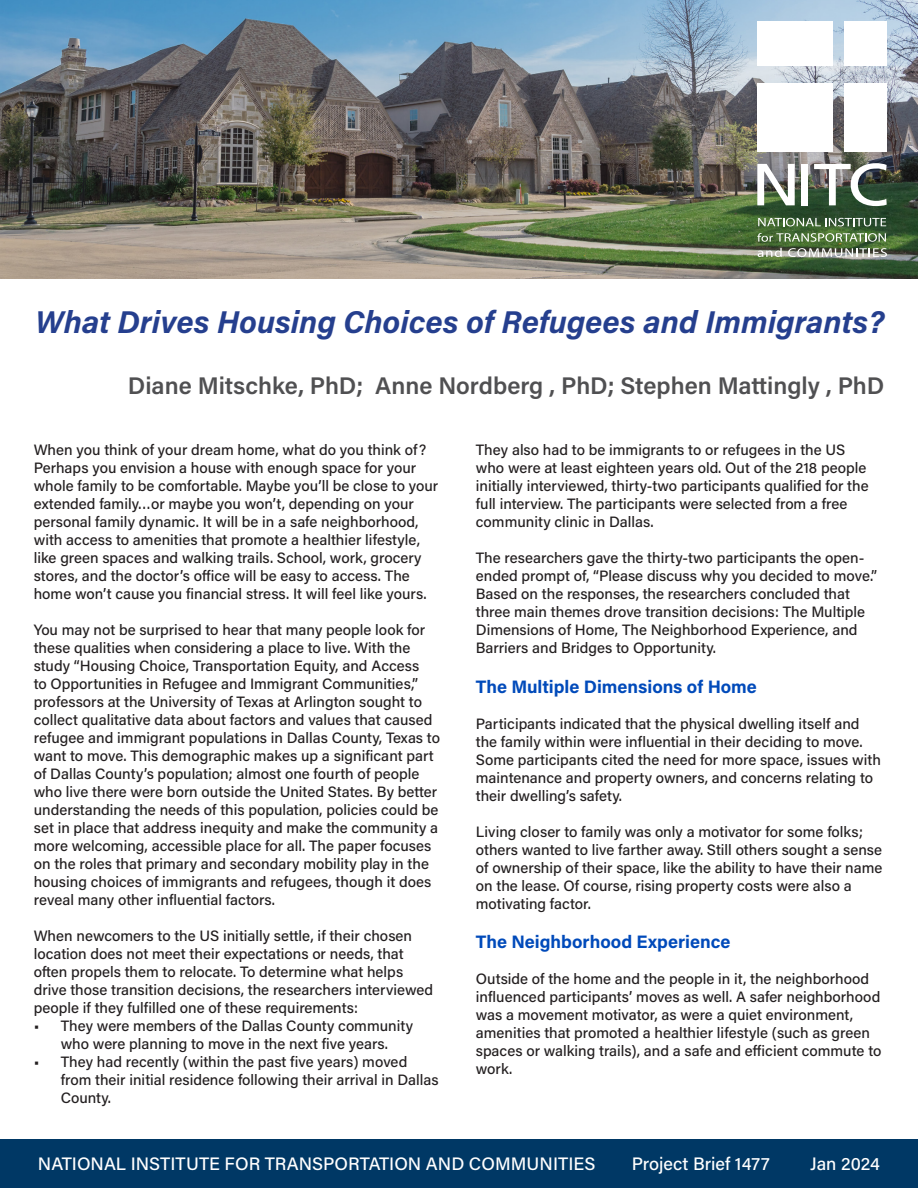
<style>
.page{position:relative;width:918px;height:1188px;background:#fff}
.page>*{position:absolute;margin:0;border:0;box-sizing:border-box;transform-origin:0 0}
.t1{font:italic 700 31.5px "Acumin Pro";color:#253f8e}
.t2{font:600 24px "Acumin Pro";color:#505052}
.t3{font:500 18px "Acumin Pro";color:#fff}
.t4{font:700 18px "Acumin Pro";color:#004aba}
.t5{font:500 15px/18px "Acumin Pro";color:#231f20}
</style>
<div class="page">
<div style="left:0;top:1140px;width:918px;height:48px;background:#003865"></div>
<img style="left:0;top:0;width:918px;height:279px">
<svg style="left:757px;top:164px;width:38px;height:41px"></svg>
<div style="left:801px;top:164px;width:7px;height:41px;background:#fff"></div>
<svg style="left:814px;top:163px;width:73px;height:43px"></svg>
<div style="left:757px;top:83px;width:76px;height:68px;background:#fff"></div>
<div style="left:757px;top:22px;width:76px;height:44px;background:#fff"></div>
<div style="left:844px;top:83px;width:43px;height:68px;background:#fff"></div>
<div style="left:844px;top:22px;width:43px;height:44px;background:#fff"></div>
<svg style="left:758px;top:218px;width:128px;height:8px"></svg>
<svg style="left:757px;top:233px;width:129px;height:9px"></svg>
<svg style="left:758px;top:248px;width:24px;height:9px"></svg>
<svg style="left:788px;top:248px;width:99px;height:9px"></svg>
<p class="t1" style="left:36px;top:300px;width:850px">What Drives Housing Choices of Refugees and Immigrants?</p>
<p class="t2" style="left:128px;top:369px;width:758px">Diane Mitschke, PhD; Anne Nordberg , PhD; Stephen Mattingly , PhD</p>
<p class="t5" style="left:34px;top:440px;width:406px">When you think of your dream home, what do you think of?<br>Perhaps you envision a house with enough space for your whole family to be comfortable. Maybe you’ll be close to your extended family…or maybe you won’t, depending on your personal family dynamic. It will be in a safe neighborhood, with access to amenities that promote a healthier lifestyle, like green spaces and walking trails. School, work, grocery stores, and the doctor’s office will be easy to access. The home won’t cause you financial stress. It will feel like yours.</p>
<p class="t5" style="left:34px;top:620px;width:408px">You may not be surprised to hear that many people look for these qualities when considering a place to live. With the study “Housing Choice, Transportation Equity, and Access<br>to Opportunities in Refugee and Immigrant Communities,” professors at the University of Texas at Arlington sought to collect qualitative data about factors and values that caused refugee and immigrant populations in Dallas County, Texas to want to move. This demographic makes up a significant part of Dallas County’s population; almost one fourth of people who live there were born outside the United States. By better understanding the needs of this population, policies could be set in place that address inequity and make the community a more welcoming, accessible place for all. The paper focuses on the roles that primary and secondary mobility play in the housing choices of immigrants and refugees, though it does reveal many other influential factors.</p>
<p class="t5" style="left:34px;top:926px;width:401px">When newcomers to the US initially settle, if their chosen location does not meet their expectations or needs, that often propels them to relocate. To determine what helps drive those transition decisions, the researchers interviewed people if they fulfilled one of these requirements:</p>
<p class="t5" style="left:34px;top:1016px;width:381px;text-align:center">• They were members of the Dallas County community who were planning to move in the next five years.</p>
<p class="t5" style="left:61px;top:1052px;width:379px;text-indent:-27px">• They had recently (within the past five years) moved from their initial residence following their arrival in Dallas<br>County.</p>
<p class="t5" style="left:476px;top:440px;width:394px">They also had to be immigrants to or refugees in the US who were at least eighteen years old. Out of the 218 people initially interviewed, thirty-two participants qualified for the full interview. The participants were selected from a free community clinic in Dallas.</p>
<p class="t5" style="left:476px;top:548px;width:403px">The researchers gave the thirty-two participants the open&shy;ended prompt of, “Please discuss why you decided to move.” Based on the responses, the researchers concluded that three main themes drove transition decisions: The Multiple Dimensions of Home, The Neighborhood Experience, and Barriers and Bridges to Opportunity.</p>
<p class="t4" style="left:476px;top:674px;width:283px">The Multiple Dimensions of Home</p>
<p class="t5" style="left:476px;top:714px;width:407px">Participants indicated that the physical dwelling itself and the family within were influential in their deciding to move.<br>Some participants cited the need for more space, issues with maintenance and property owners, and concerns relating to their dwelling’s safety.</p>
<p class="t5" style="left:476px;top:822px;width:408px">Living closer to family was only a motivator for some folks; others wanted to live farther away. Still others sought a sense of ownership of their space, like the ability to have their name on the lease. Of course, rising property costs were also a motivating factor.</p>
<p class="t4" style="left:476px;top:929px;width:256px">The Neighborhood Experience</p>
<p class="t5" style="left:476px;top:969px;width:407px">Outside of the home and the people in it, the neighborhood influenced participants’ moves as well. A safer neighborhood was a movement motivator, as were a quiet environment, amenities that promoted a healthier lifestyle (such as green spaces or walking trails), and a safe and efficient commute to work.</p>
<p class="t3" style="left:38px;top:1152px;width:559px">NATIONAL INSTITUTE FOR TRANSPORTATION AND COMMUNITIES</p>
<p class="t3" style="left:632px;top:1152px;width:139px">Project Brief 1477</p>
<p class="t3" style="left:810px;top:1152px;width:71px">Jan 2024</p>
</div>
